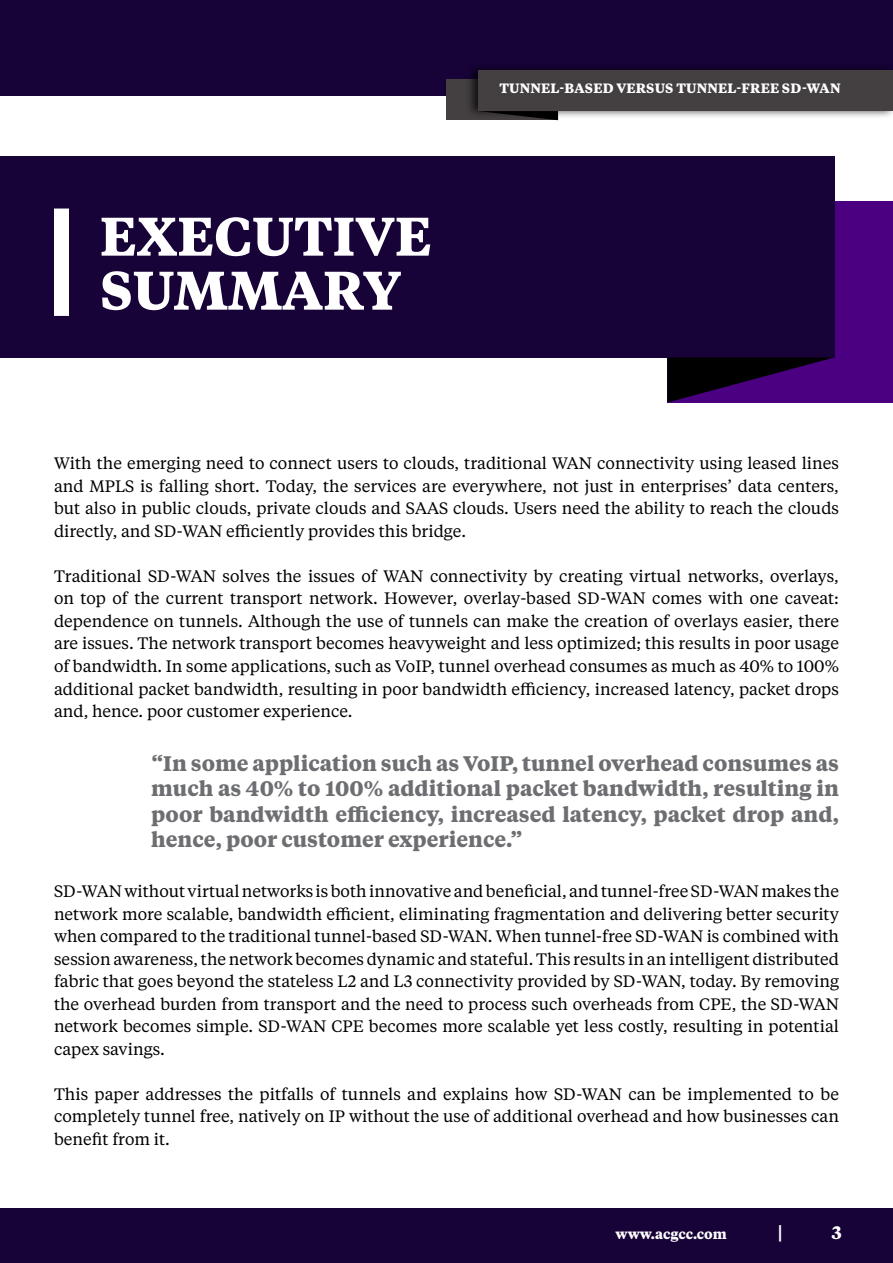
<style>
.page{position:relative;width:893px;height:1263px;background:#fff}
.page>*{position:absolute;margin:0;border:0;box-sizing:border-box;transform-origin:0 0}
.t1{font:700 54px/54px "Tiempos Text";color:#fff}
.t2{font:700 21px/25.2px "Tiempos Text";color:#6d6e71;text-align:justify}
.t3{font:700 18px "Tiempos Text";color:#fff}
.t4{font:16.5px/22.5px "Tiempos Text";color:#000;text-align:justify}
.t5{font:700 13.5px "Tiempos Text";letter-spacing:.015em;color:#fff}
</style>
<div class="page">
<div style="left:667px;top:201px;width:226px;height:202px;background:#4b0082"></div>
<div style="left:0;top:156px;width:834px;height:201px;background:#170338"></div>
<svg style="left:667px;top:357px;width:167px;height:46px"></svg>
<div style="left:0;top:0;width:893px;height:95px;background:#170338"></div>
<div style="left:0;top:1209px;width:893px;height:54px;background:#170338"></div>
<div style="left:54px;top:209px;width:15px;height:107px;background:#fff"></div>
<div style="left:446px;top:80px;width:112px;height:40px;background:#443f41"></div>
<div style="left:465px;top:62px;width:428px;height:57px;background:#000;opacity:.75"></div>
<div style="left:478px;top:70px;width:415px;height:41px;background:#443f41"></div>
<svg style="left:478px;top:111px;width:80px;height:9px"></svg>
<h1 class="t1" style="left:100px;top:207px;width:333px">EXECUTIVE<br>SUMMARY</h1>
<p class="t5" style="left:499px;top:79px;width:343px">TUNNEL-BASED VERSUS TUNNEL-FREE SD-WAN</p>
<p class="t4" style="left:54px;top:452px;width:786px">With the emerging need to connect users to clouds, traditional WAN connectivity using leased lines and MPLS is falling short. Today, the services are everywhere, not just in enterprises’ data centers, but also in public clouds, private clouds and SAAS clouds. Users need the ability to reach the clouds directly, and SD-WAN efficiently provides this bridge.</p>
<p class="t4" style="left:54px;top:564px;width:786px">Traditional SD-WAN solves the issues of WAN connectivity by creating virtual networks, overlays, on top of the current transport network. However, overlay-based SD-WAN comes with one caveat: dependence on tunnels. Although the use of tunnels can make the creation of overlays easier, there are issues. The network transport becomes heavyweight and less optimized; this results in poor usage of bandwidth. In some applications, such as VoIP, tunnel overhead consumes as much as 40% to 100% additional packet bandwidth, resulting in poor bandwidth efficiency, increased latency, packet drops and, hence. poor customer experience.</p>
<p class="t2" style="left:151px;top:750px;width:689px">“In some application such as VoIP, tunnel overhead consumes as much as 40% to 100% additional packet bandwidth, resulting in poor bandwidth efficiency, increased latency, packet drop and, hence, poor customer experience.”</p>
<p class="t4" style="left:54px;top:879px;width:786px">SD-WAN without virtual networks is both innovative and beneficial, and tunnel-free SD-WAN makes the network more scalable, bandwidth efficient, eliminating fragmentation and delivering better security when compared to the traditional tunnel-based SD-WAN. When tunnel-free SD-WAN is combined with session awareness, the network becomes dynamic and stateful. This results in an intelligent distributed fabric that goes beyond the stateless L2 and L3 connectivity provided by SD-WAN, today. By removing the overhead burden from transport and the need to process such overheads from CPE, the SD-WAN network becomes simple. SD-WAN CPE becomes more scalable yet less costly, resulting in potential capex savings.</p>
<p class="t4" style="left:54px;top:1082px;width:786px">This paper addresses the pitfalls of tunnels and explains how SD-WAN can be implemented to be completely tunnel free, natively on IP without the use of additional overhead and how businesses can benefit from it.</p>
<p class="t5" style="left:616px;top:1225px;width:113px">www.acgcc.com</p>
<p class="t3" style="left:778px;top:1220px;width:7px">|</p>
<p class="t3" style="left:832px;top:1220px;width:12px">3</p>
</div>
